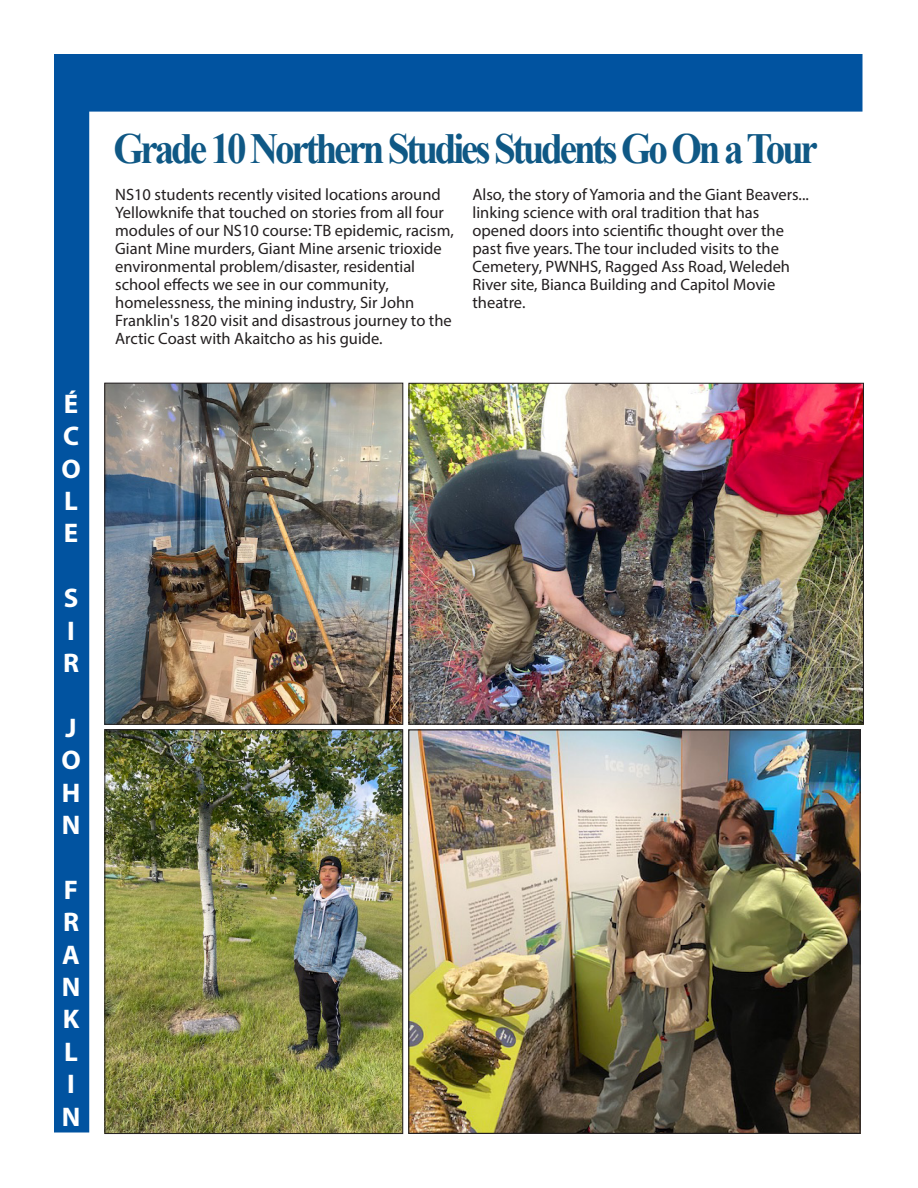
<style>
.page{position:relative;width:918px;height:1188px;background:#fff}
.page>*{position:absolute;margin:0;border:0;box-sizing:border-box;transform-origin:0 0}
.t1{font:700 42.9px "Times New Roman";letter-spacing:-.08em;color:#0f5885;scale:.91 1}
.t2{font:700 27px "Myriad Pro";color:#fff}
.t3{font:16.5px/18px "Myriad Pro";color:#231f20}
</style>
<div class="page">
<img style="left:54px;top:54px;width:808px;height:1079px">
<p class="t2" style="left:64px;top:386px;width:16px">É</p>
<p class="t2" style="left:63px;top:418px;width:18px">C</p>
<p class="t2" style="left:61px;top:451px;width:21px">O</p>
<p class="t2" style="left:64px;top:483px;width:15px">L</p>
<p class="t2" style="left:64px;top:516px;width:16px">E</p>
<p class="t2" style="left:64px;top:580px;width:16px">S</p>
<p class="t2" style="left:67px;top:613px;width:9px">I</p>
<p class="t2" style="left:63px;top:645px;width:18px">R</p>
<p class="t2" style="left:66px;top:710px;width:13px">J</p>
<p class="t2" style="left:61px;top:742px;width:21px">O</p>
<p class="t2" style="left:62px;top:775px;width:20px">H</p>
<p class="t2" style="left:62px;top:807px;width:20px">N</p>
<p class="t2" style="left:64px;top:872px;width:16px">F</p>
<p class="t2" style="left:63px;top:904px;width:18px">R</p>
<p class="t2" style="left:62px;top:937px;width:19px">A</p>
<p class="t2" style="left:62px;top:969px;width:20px">N</p>
<p class="t2" style="left:63px;top:1002px;width:18px">K</p>
<p class="t2" style="left:64px;top:1034px;width:15px">L</p>
<p class="t2" style="left:67px;top:1066px;width:9px">I</p>
<p class="t2" style="left:62px;top:1099px;width:20px">N</p>
<p class="t1" style="left:113px;top:118px;width:776px">Grade 10 Northern Studies Students Go On a Tour</p>
<p class="t3" style="left:115px;top:185px;width:340px">NS10 students recently visited locations around Yellowknife that touched on stories from all four modules of our NS10 course: TB epidemic, racism, Giant Mine murders, Giant Mine arsenic trioxide environmental problem/disaster, residential school effects we see in our community, homelessness, the mining industry, Sir John Franklin's 1820 visit and disastrous journey to the Arctic Coast with Akaitcho as his guide.</p>
<p class="t3" style="left:472px;top:185px;width:338px">Also, the story of Yamoria and the Giant Beavers... linking science with oral tradition that has opened doors into scientific thought over the past five years. The tour included visits to the Cemetery, PWNHS, Ragged Ass Road, Weledeh River site, Bianca Building and Capitol Movie theatre.</p>
</div>
